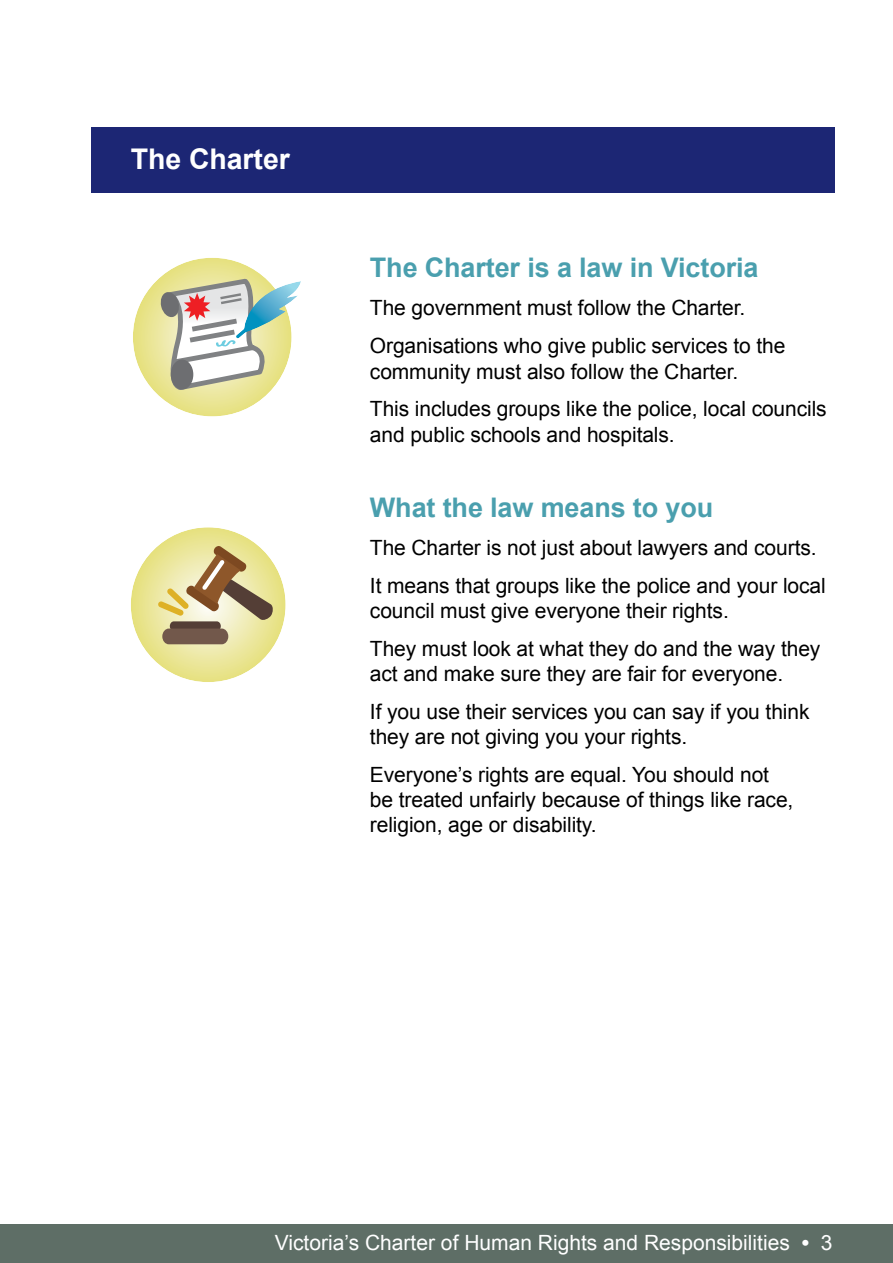
<style>
.page{position:relative;width:893px;height:1263px;background:#fff}
.page>*{position:absolute;margin:0;border:0;box-sizing:border-box;transform-origin:0 0}
.t1{font:700 28.5px "Arial";letter-spacing:-.005em;color:#fff}
.t2{font:700 27px "Arial";letter-spacing:-.005em;color:#4a9fae}
.t3{font:21px/38px "Arial";letter-spacing:-.005em;color:#000}
.t4{font:21px "Arial";color:#fff}
.s1{font-weight:700}
</style>
<div class="page">
<div style="left:0;top:1225px;width:893px;height:38px;background:#5e6e66"></div>
<div style="left:91px;top:127px;width:743px;height:65px;background:#1c2674"></div>
<svg style="left:131px;top:527px;width:155px;height:155px;background:#e9e494"></svg>
<div style="left:170px;top:621px;width:51px;height:10px;background:#543e36;border-radius:4px"></div>
<svg style="left:162px;top:628px;width:66px;height:16px"></svg>
<svg style="left:158px;top:545px;width:116px;height:76px;background:#cdbd89"></svg>
<svg style="left:133px;top:258px;width:159px;height:158px;background:#e8e38c"></svg>
<svg style="left:160px;top:281px;width:141px;height:112px"></svg>
<div style="left:171px;top:359px;width:22px;height:30px;background:#6d6e71;border-radius:50%"></div>
<h1 class="t1" style="left:131px;top:148px;width:161px">The Charter</h1>
<p class="t2" style="left:370px;top:258px;width:390px">The Charter is a law in Victoria</p>
<p class="t3" style="left:370px;top:291px;width:417px">The government must follow the Charter.<br>Organisations who give public services to the</p>
<p class="t3" style="left:370px;top:354px;width:458px">community must also follow the Charter.<br>This includes groups like the police, local councils</p>
<p class="t3" style="left:370px;top:417px;width:306px">and public schools and hospitals.</p>
<p class="t2" style="left:370px;top:497px;width:345px">What the law means to you</p>
<p class="t3" style="left:370px;top:530px;width:457px">The Charter is not just about lawyers and courts.<br>It means that groups like the police and your local</p>
<p class="t3" style="left:370px;top:593px;width:452px">council must give everyone their rights.<br>They must look at what they do and the way they</p>
<p class="t3" style="left:370px;top:656px;width:441px">act and make sure they are fair for everyone.<br>If you use their services you can say if you think</p>
<p class="t3" style="left:370px;top:720px;width:401px">they are not giving you your rights.<br>Everyone’s rights are equal. You should not</p>
<p class="t3" style="left:370px;top:789px;width:425px;line-height:25.2px">be treated unfairly because of things like race, religion, age or disability.</p>
<p class="t4" style="left:275px;top:1234px;width:559px">Victoria’s Charter of Human Rights and Responsibilities <span class="s1">•</span> 3</p>
</div>
